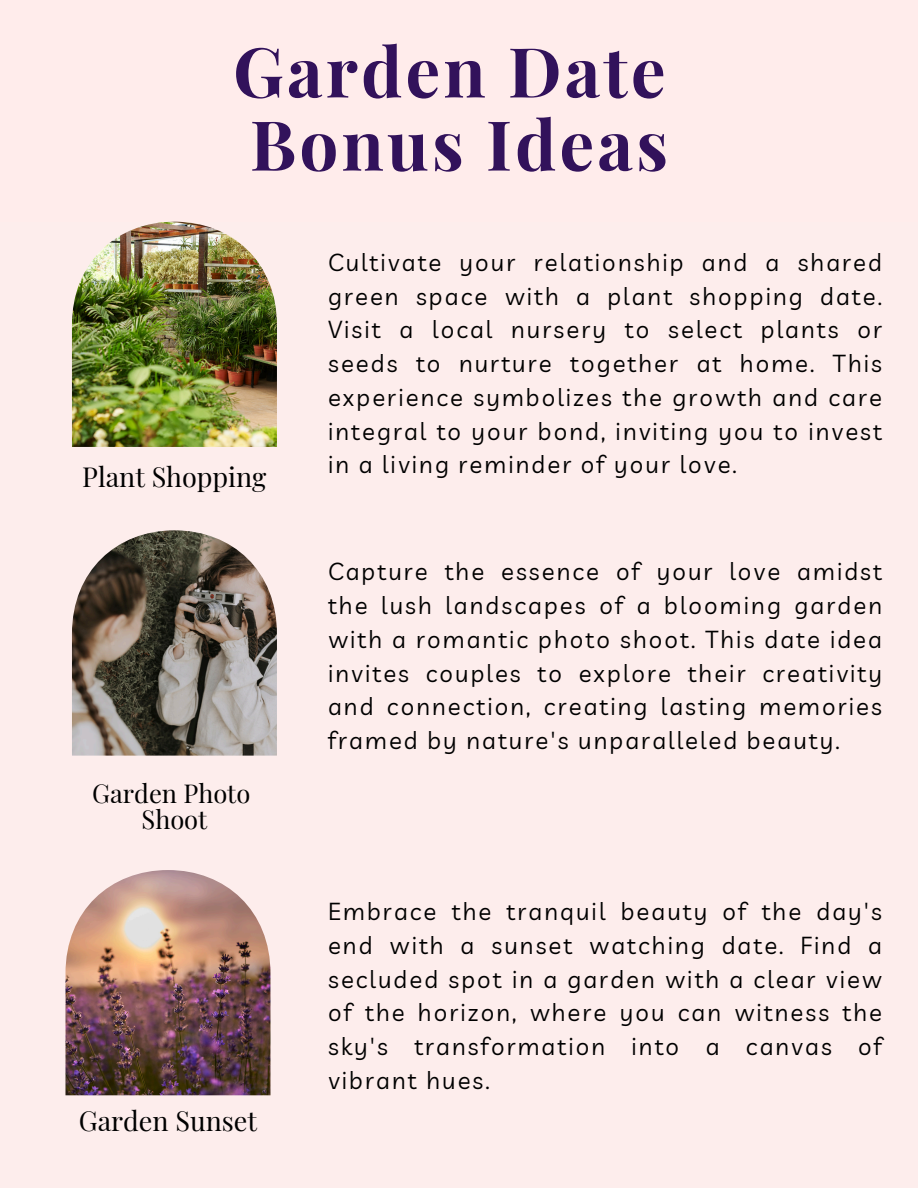
<style>
.page{position:relative;width:918px;height:1188px;background:#fdedec}
.page>*{position:absolute;margin:0;border:0;box-sizing:border-box;transform-origin:0 0}
.t1{font:700 69px/73.2px "Playfair Display";letter-spacing:.045em;color:#32125b}
.t2{font:27px "Playfair Display";color:#000}
.t3{font:25.5px/25.8px "Playfair Display";color:#000;text-align:center}
.t4{font:24px/33.8px "Livvic";letter-spacing:.085em;color:#000;text-align:justify}
</style>
<div class="page">
<img style="left:72px;top:530px;width:205px;height:226px">
<img style="left:65px;top:870px;width:205px;height:225px">
<img style="left:72px;top:222px;width:205px;height:225px">
<h1 class="t1" style="left:233px;top:32px;width:436px">Garden Date<br>Bonus Ideas</h1>
<h2 class="t2" style="left:82px;top:458px;width:186px">Plant Shopping</h2>
<h2 class="t3" style="left:92px;top:780px;width:160px">Garden Photo<br>Shoot</h2>
<h2 class="t2" style="left:79px;top:1102px;width:180px">Garden Sunset</h2>
<p class="t4" style="left:328px;top:245px;width:555px">Cultivate your relationship and a shared green space with a plant shopping date.<br>Visit a local nursery to select plants or seeds to nurture together at home. This experience symbolizes the growth and care integral to your bond, inviting you to invest in a living reminder of your love.</p>
<p class="t4" style="left:328px;top:555px;width:555px">Capture the essence of your love amidst the lush landscapes of a blooming garden with a romantic photo shoot. This date idea invites couples to explore their creativity and connection, creating lasting memories framed by nature's unparalleled beauty.</p>
<p class="t4" style="left:328px;top:894px;width:555px">Embrace the tranquil beauty of the day's end with a sunset watching date. Find a secluded spot in a garden with a clear view of the horizon, where you can witness the sky's transformation into a canvas of vibrant hues.</p>
</div>
